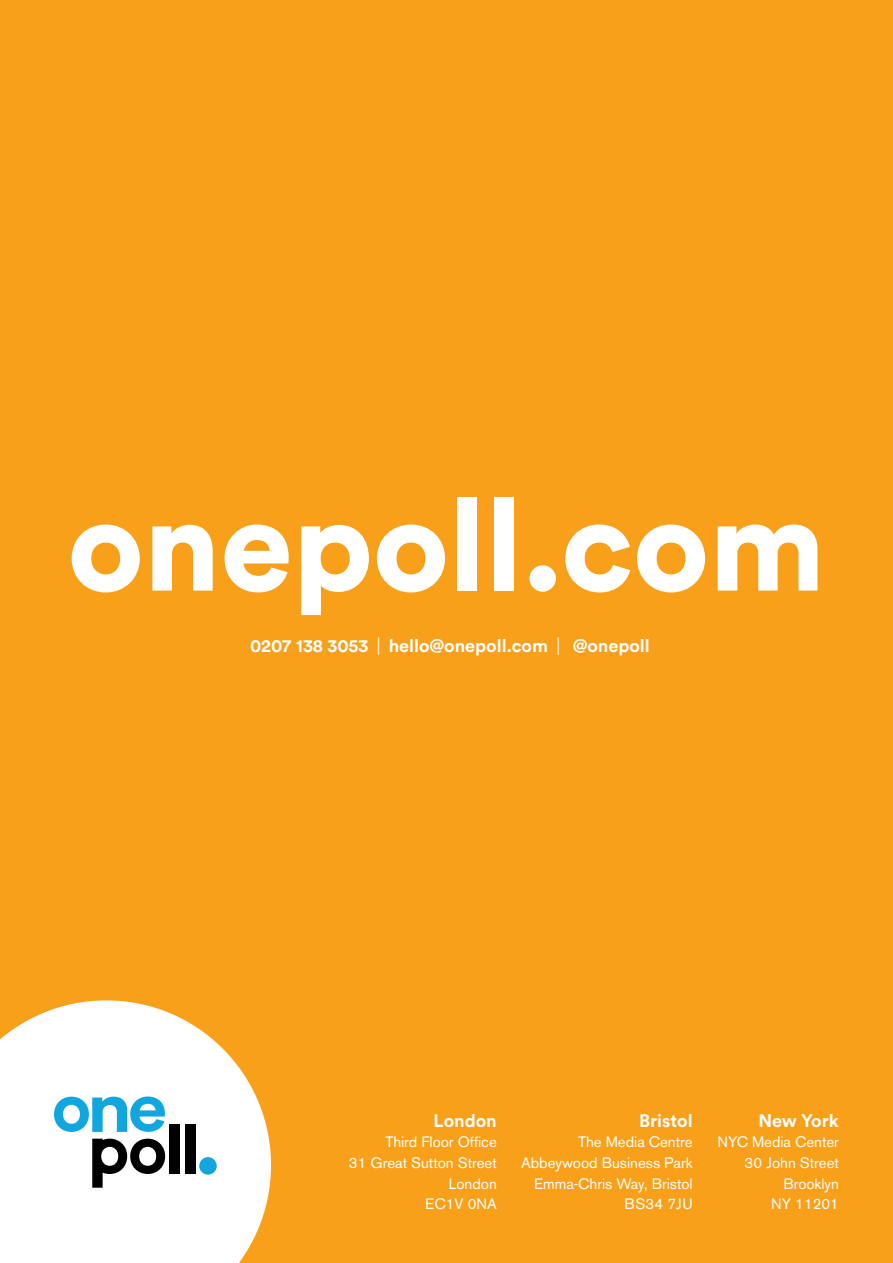
<style>
.page{position:relative;width:893px;height:1263px;background:#f9a01b}
.page>*{position:absolute;margin:0;border:0;box-sizing:border-box;transform-origin:0 0}
.t1{font:900 129px "Circular Std";color:#fff}
.t2{font:700 18px "Circular Std";color:#fff}
.t3{font:15px/20.7px "Akzidenz Grotesk BE";color:#fff;text-align:right}
</style>
<div class="page">
<svg style="left:0;top:1000px;width:271px;height:263px"></svg>
<svg style="left:54px;top:1096px;width:111px;height:36px"></svg>
<div style="left:199px;top:1157px;width:18px;height:18px;background:#12a6de;border-radius:50%"></div>
<svg style="left:92px;top:1139px;width:73px;height:49px"></svg>
<div style="left:169px;top:1125px;width:10px;height:49px;background:#000"></div>
<div style="left:185px;top:1125px;width:10px;height:49px;background:#000"></div>
<h1 class="t1" style="left:68px;top:459px;width:759px">onepoll.com</h1>
<p class="t2" style="left:250px;top:634px;width:401px">0207 138 3053 | hello@onepoll.com | @onepoll</p>
<p class="t2" style="left:434px;top:1109px;width:65px">London</p>
<p class="t3" style="left:349px;top:1132px;width:149px">Third Floor Office<br>31 Great Sutton Street<br>London<br>EC1V 0NA</p>
<p class="t2" style="left:639px;top:1109px;width:55px">Bristol</p>
<p class="t3" style="left:521px;top:1132px;width:173px">The Media Centre<br>Abbeywood Business Park<br>Emma-Chris Way, Bristol<br>BS34 7JU</p>
<p class="t2" style="left:758px;top:1109px;width:82px">New York</p>
<p class="t3" style="left:717px;top:1132px;width:123px">NYC Media Center<br>30 John Street<br>Brooklyn<br>NY 11201</p>
</div>
